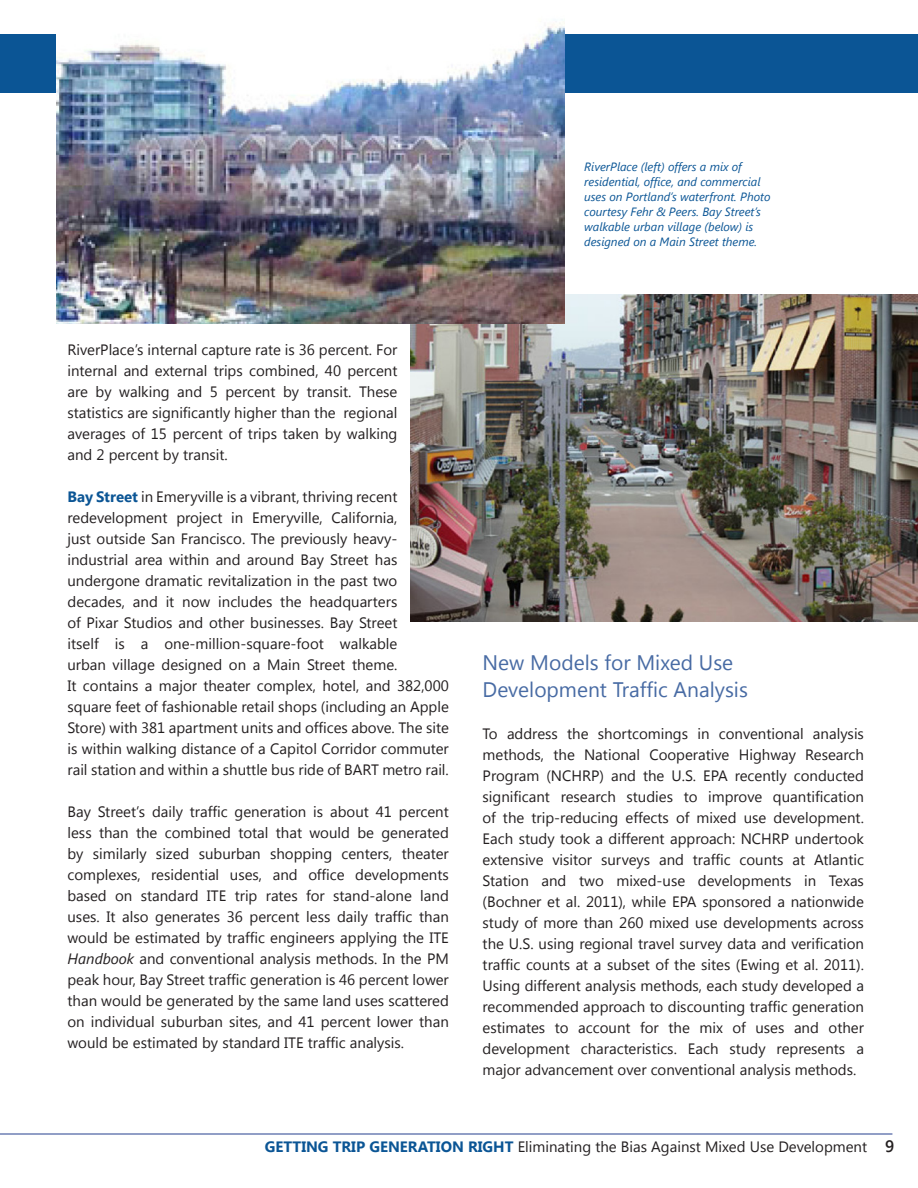
<style>
.page{position:relative;width:918px;height:1188px;background:#fff}
.page>*{position:absolute;margin:0;border:0;box-sizing:border-box;transform-origin:0 0}
.t1{font:21px "Segoe UI";color:#486ba4}
.t2{font:15px/21px "Segoe UI";color:#231f20;text-align:justify}
.t3{font:italic 12px/15px "Segoe UI";color:#0b5595}
.s1{font-weight:700;color:#0b5595}
.s2{font-style:italic}
.s3{font-weight:600;font-size:16.5px}
</style>
<div class="page">
<hr style="left:0;top:1134px;width:892px;height:1px;background:#253f8e">
<div style="left:0;top:34px;width:918px;height:58px;background:#0b5595"></div>
<img style="left:411px;top:295px;width:507px;height:326px">
<img style="left:57px;top:23px;width:507px;height:301px">
<p class="t3" style="left:584px;top:159px;width:188px">RiverPlace (left) offers a mix of residential, office, and commercial uses on Portland’s waterfront. Photo courtesy Fehr &amp; Peers. Bay Street’s walkable urban village (below) is designed on a Main Street theme.</p>
<p class="t2" style="left:68px;top:338px;width:331px">RiverPlace’s internal capture rate is 36 percent. For internal and external trips combined, 40 percent are by walking and 5 percent by transit. These statistics are significantly higher than the regional averages of 15 percent of trips taken by walking and 2 percent by transit.</p>
<p class="t2" style="left:68px;top:485px;width:383px;text-align:left"><span class="s1">Bay Street</span> in Emeryville is a vibrant, thriving recent redevelopment project in Emeryville, California,<br>just outside San Francisco. The previously heavy&shy;industrial area within and around Bay Street has undergone dramatic revitalization in the past two decades, and it now includes the headquarters<br>of Pixar Studios and other businesses. Bay Street<br>itself is a one-million-square-foot walkable<br>urban village designed on a Main Street theme.<br>It contains a major theater complex, hotel, and 382,000 square feet of fashionable retail shops (including an Apple Store) with 381 apartment units and offices above. The site is within walking distance of a Capitol Corridor commuter rail station and within a shuttle bus ride of BART metro rail.</p>
<p class="t2" style="left:68px;top:800px;width:383px">Bay Street’s daily traffic generation is about 41 percent less than the combined total that would be generated by similarly sized suburban shopping centers, theater complexes, residential uses, and office developments based on standard ITE trip rates for stand-alone land uses. It also generates 36 percent less daily traffic than would be estimated by traffic engineers applying the ITE <span class="s2">Handbook</span> and conventional analysis methods. In the PM peak hour, Bay Street traffic generation is 46 percent lower than would be generated by the same land uses scattered on individual suburban sites, and 41 percent lower than would be estimated by standard ITE traffic analysis.</p>
<p class="t1" style="left:483px;top:648px;width:252px">New Models for Mixed Use</p>
<p class="t1" style="left:483px;top:675px;width:267px">Development Traffic Analysis</p>
<p class="t2" style="left:483px;top:723px;width:383px">To address the shortcomings in conventional analysis methods, the National Cooperative Highway Research Program (NCHRP) and the U.S. EPA recently conducted significant research studies to improve quantification of the trip-reducing effects of mixed use development.<br>Each study took a different approach: NCHRP undertook extensive visitor surveys and traffic counts at Atlantic Station and two mixed-use developments in Texas (Bochner et al. 2011), while EPA sponsored a nationwide study of more than 260 mixed use developments across the U.S. using regional travel survey data and verification traffic counts at a subset of the sites (Ewing et al. 2011).<br>Using different analysis methods, each study developed a recommended approach to discounting traffic generation estimates to account for the mix of uses and other development characteristics. Each study represents a major advancement over conventional analysis methods.</p>
<p class="t2" style="left:265px;top:1136px;width:631px"><span class="s1">GETTING TRIP GENERATION RIGHT</span> Eliminating the Bias Against Mixed Use Development <span class="s3">9</span></p>
</div>
